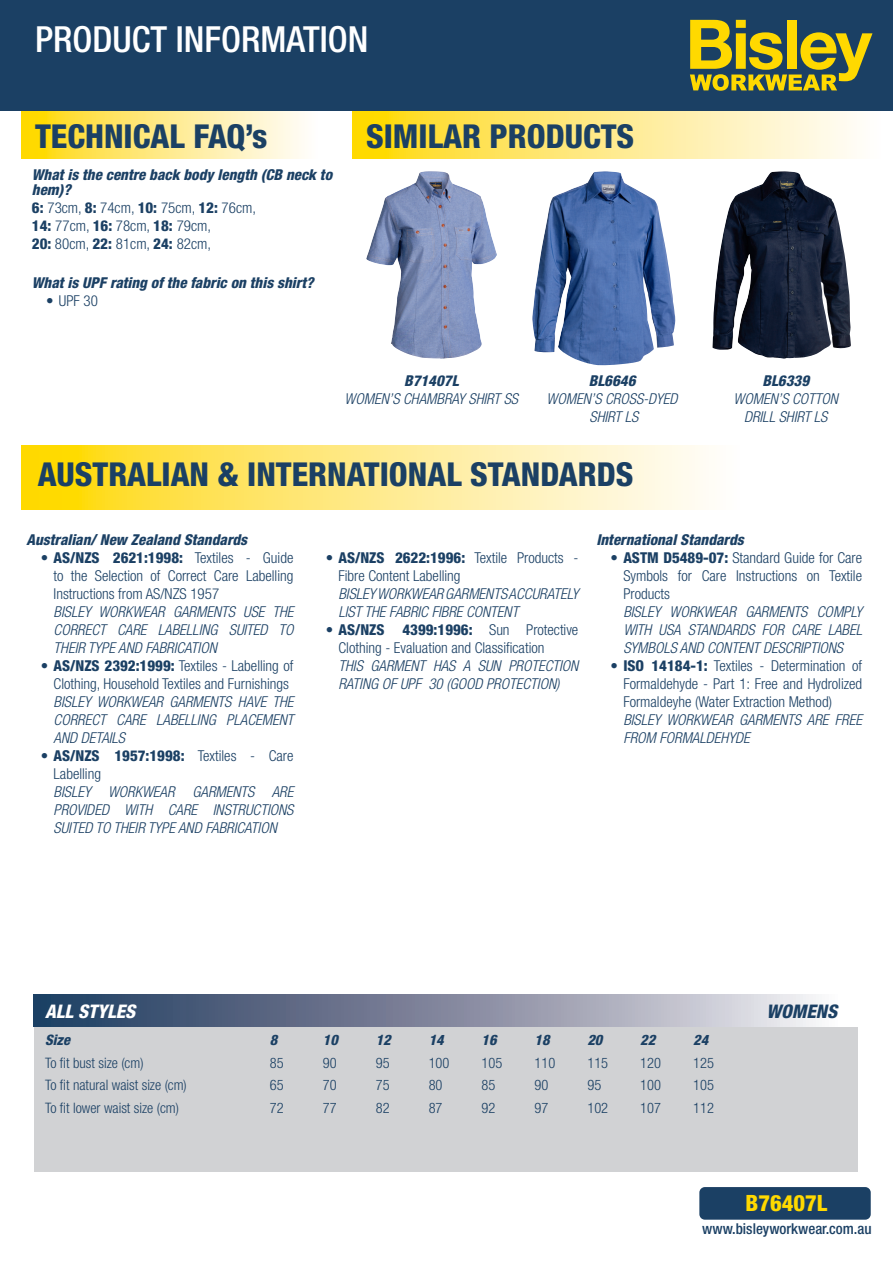
<style>
.page{position:relative;width:893px;height:1263px;background:#fff}
.page>*{position:absolute;margin:0;border:0;box-sizing:border-box;transform-origin:0 0}
.t1{font:300 condensed 36px "Helvetica Neue";color:#fff}
.t2{font:800 condensed 33px "Helvetica Neue";color:#1b4064}
.t3{font:800 condensed 22.5px "Helvetica Neue";color:#ffd900}
.t4{font:italic 800 condensed 18.75px "Helvetica Neue";color:#fff}
.t5{font:italic 800 condensed 18.75px "Helvetica Neue";color:#1b4064}
.t6{font:300 condensed 15px/18px "Helvetica Neue";color:#1b4064;text-align:justify}
.t7{font:italic 300 condensed 15px/18px "Helvetica Neue";color:#1b4064;text-align:justify}
.t8{font:italic 800 condensed 15px/15px "Helvetica Neue";color:#1b4064}
.t9{font:500 condensed 15px "Helvetica Neue";color:#1b4064}
.t10{font:300 condensed 14.4px/22.5px "Helvetica Neue";color:#1b4064}
.t11{font:italic 800 condensed 14.4px "Helvetica Neue";color:#1b4064}
.s1{font-weight:800}
.s2{font-weight:800;font-style:italic}
</style>
<div class="page">
<div style="left:699px;top:1187px;width:172px;height:33px;background:#1b4064;border-radius:6px"></div>
<svg style="left:21px;top:110px;width:331px;height:48px"></svg>
<svg style="left:352px;top:110px;width:541px;height:49px;background:#fae78c"></svg>
<svg style="left:21px;top:446px;width:685px;height:63px;background:#ffe981"></svg>
<div style="left:0;top:0;width:893px;height:110px;background:#1b4064"></div>
<svg style="left:690px;top:20px;width:182px;height:71px"></svg>
<img style="left:366px;top:171px;width:131px;height:188px">
<img style="left:532px;top:172px;width:143px;height:193px">
<img style="left:712px;top:171px;width:139px;height:188px">
<div style="left:34px;top:1027px;width:823px;height:144px;background:#d1d2d4"></div>
<svg style="left:34px;top:994px;width:782px;height:33px;background:#818aa0"></svg>
<p class="t1" style="left:35px;top:19px;width:319px">PRODUCT INFORMATION</p>
<p class="t2" style="left:35px;top:115px;width:234px">TECHNICAL FAQ’s</p>
<p class="t2" style="left:366px;top:116px;width:270px">SIMILAR PRODUCTS</p>
<p class="t8" style="left:32px;top:167px;width:302px">What is the centre back body length (CB neck to hem)?</p>
<p class="t6" style="left:32px;top:198px;width:226px"><span class="s1">6:</span> 73cm, <span class="s1">8:</span> 74cm, <span class="s1">10:</span> 75cm, <span class="s1">12:</span> 76cm,</p>
<p class="t6" style="left:32px;top:216px;width:181px"><span class="s1">14:</span> 77cm, <span class="s1">16:</span> 78cm, <span class="s1">18:</span> 79cm,</p>
<p class="t6" style="left:32px;top:234px;width:181px"><span class="s1">20:</span> 80cm, <span class="s1">22:</span> 81cm, <span class="s1">24:</span> 82cm,</p>
<p class="t8" style="left:32px;top:275px;width:283px">What is UPF rating of the fabric on this shirt?</p>
<p class="t6" style="left:46px;top:292px;width:53px">• UPF 30</p>
<p class="t8" style="left:404px;top:373px;width:56px">B71407L</p>
<p class="t7" style="left:345px;top:390px;width:175px">WOMEN’S CHAMBRAY SHIRT SS</p>
<p class="t8" style="left:589px;top:373px;width:48px">BL6646</p>
<p class="t7" style="left:547px;top:390px;width:133px">WOMEN’S CROSS-DYED</p>
<p class="t7" style="left:589px;top:408px;width:50px">SHIRT LS</p>
<p class="t2" style="left:38px;top:454px;width:597px">AUSTRALIAN &amp; INTERNATIONAL STANDARDS</p>
<p class="t8" style="left:762px;top:373px;width:48px">BL6339</p>
<p class="t7" style="left:733px;top:390px;width:106px">WOMEN’S COTTON</p>
<p class="t7" style="left:744px;top:408px;width:85px">DRILL SHIRT LS</p>
<p class="t8" style="left:27px;top:532px;width:222px">Australian/ New Zealand Standards</p>
<p class="t6" style="left:54px;top:549px;width:241px;text-indent:-13px"><span class="s1">• AS/NZS 2621:1998:</span> Textiles - Guide to the Selection of Correct Care Labelling Instructions from AS/NZS 1957</p>
<p class="t7" style="left:54px;top:603px;width:241px">BISLEY WORKWEAR GARMENTS USE THE CORRECT CARE LABELLING SUITED TO THEIR TYPE AND FABRICATION</p>
<p class="t6" style="left:41px;top:657px;width:254px;text-align:center"><span class="s1">• AS/NZS 2392:1999:</span> Textiles - Labelling of<br>Clothing, Household Textiles and Furnishings</p>
<p class="t7" style="left:54px;top:693px;width:241px">BISLEY WORKWEAR GARMENTS HAVE THE CORRECT CARE LABELLING PLACEMENT AND DETAILS</p>
<p class="t6" style="left:54px;top:747px;width:241px;text-indent:-13px"><span class="s1">• AS/NZS 1957:1998:</span> Textiles - Care<br>Labelling</p>
<p class="t7" style="left:54px;top:783px;width:241px">BISLEY WORKWEAR GARMENTS ARE PROVIDED WITH CARE INSTRUCTIONS SUITED TO THEIR TYPE AND FABRICATION</p>
<p class="t6" style="left:338px;top:549px;width:241px;text-indent:-13px"><span class="s1">• AS/NZS 2622:1996:</span> Textile Products -<br>Fibre Content Labelling</p>
<p class="t7" style="left:338px;top:585px;width:241px">BISLEY WORKWEAR GARMENTS ACCURATELY<br>LIST THE FABRIC FIBRE CONTENT</p>
<p class="t6" style="left:338px;top:621px;width:241px;text-indent:-13px"><span class="s1">• AS/NZS 4399:1996:</span> Sun Protective<br>Clothing - Evaluation and Classification</p>
<p class="t7" style="left:338px;top:657px;width:241px">THIS GARMENT HAS A SUN PROTECTION<br>RATING OF UPF 30 (GOOD PROTECTION)</p>
<p class="t8" style="left:596px;top:532px;width:149px">International Standards</p>
<p class="t6" style="left:623px;top:549px;width:240px;text-indent:-13px"><span class="s1">• ASTM D5489-07:</span> Standard Guide for Care Symbols for Care Instructions on Textile Products</p>
<p class="t7" style="left:623px;top:603px;width:240px">BISLEY WORKWEAR GARMENTS COMPLY WITH USA STANDARDS FOR CARE LABEL SYMBOLS AND CONTENT DESCRIPTIONS</p>
<p class="t6" style="left:623px;top:657px;width:240px;text-indent:-13px"><span class="s1">• ISO 14184-1:</span> Textiles - Determination of Formaldehyde - Part 1: Free and Hydrolized Formaldeyhe (Water Extraction Method)</p>
<p class="t7" style="left:623px;top:711px;width:240px">BISLEY WORKWEAR GARMENTS ARE FREE<br>FROM FORMALDEHYDE</p>
<p class="t4" style="left:45px;top:999px;width:92px">ALL STYLES</p>
<p class="t5" style="left:767px;top:999px;width:72px">WOMENS</p>
<p class="t11" style="left:45px;top:1031px;width:27px">Size</p>
<p class="t10" style="left:45px;top:1051px;width:100px">To fit bust size (cm)</p>
<p class="t10" style="left:45px;top:1074px;width:143px">To fit natural waist size (cm)</p>
<p class="t10" style="left:45px;top:1096px;width:136px">To fit lower waist size (cm)</p>
<p class="t10" style="left:270px;top:1029px;width:15px"><span class="s2">8<br></span>85<br>65<br>72</p>
<p class="t10" style="left:323px;top:1029px;width:17px;text-align:justify"><span class="s2">10<br></span>90<br>70<br>77</p>
<p class="t10" style="left:376px;top:1029px;width:17px;text-align:justify"><span class="s2">12<br></span>95<br>75<br>82</p>
<p class="t10" style="left:429px;top:1029px;width:22px"><span class="s2">14<br></span>100<br>80<br>87</p>
<p class="t10" style="left:482px;top:1029px;width:22px"><span class="s2">16<br></span>105<br>85<br>92</p>
<p class="t10" style="left:534px;top:1029px;width:22px"><span class="s2">18<br></span>110<br>90<br>97</p>
<p class="t10" style="left:587px;top:1029px;width:22px"><span class="s2">20<br></span>115<br>95<br>102</p>
<p class="t10" style="left:640px;top:1029px;width:22px"><span class="s2">22<br></span>120<br>100<br>107</p>
<p class="t10" style="left:693px;top:1029px;width:22px"><span class="s2">24<br></span>125<br>105<br>112</p>
<p class="t3" style="left:745px;top:1189px;width:83px">B76407L</p>
<p class="t9" style="left:702px;top:1219px;width:171px">www.bisleyworkwear.com.au</p>
</div>
